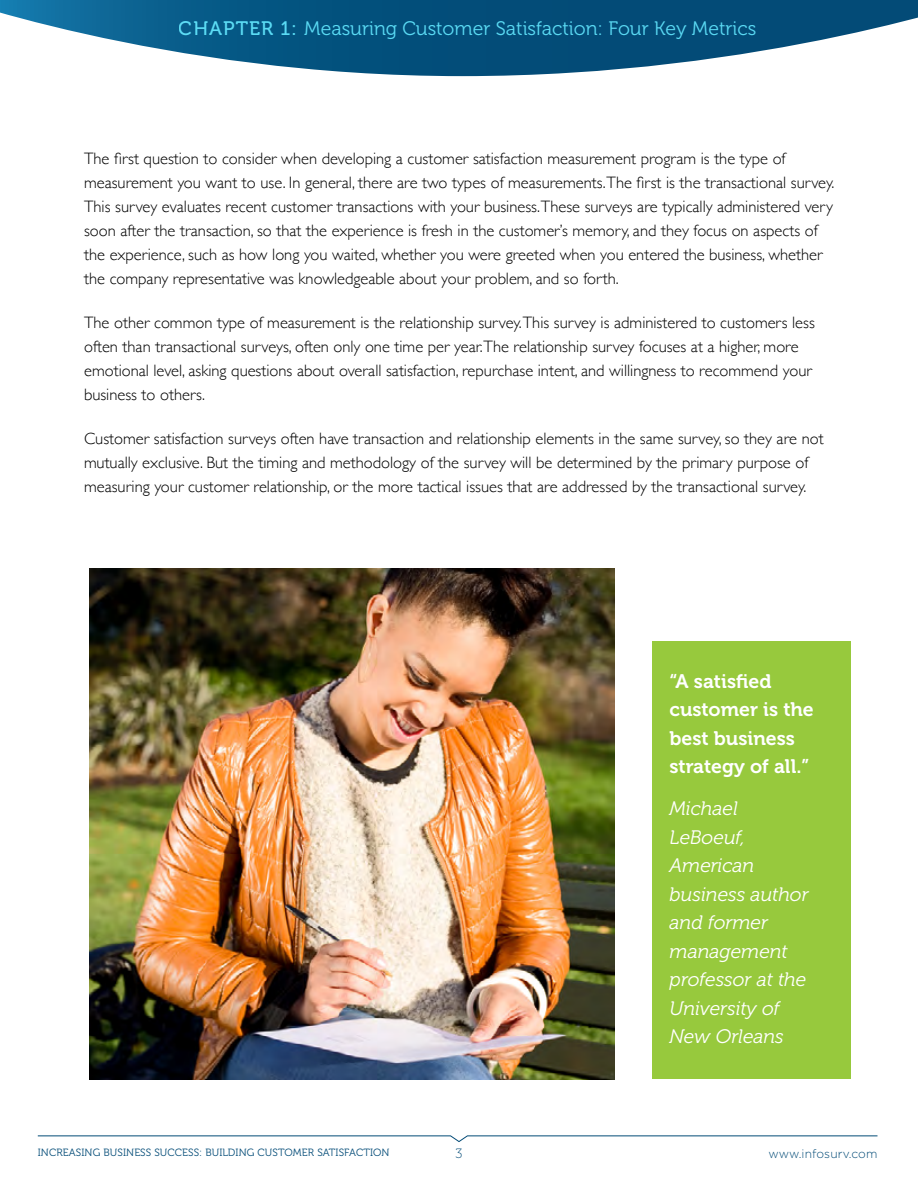
<style>
.page{position:relative;width:918px;height:1188px;background:#fff}
.page>*{position:absolute;margin:0;border:0;box-sizing:border-box;transform-origin:0 0}
.t1{font:italic 19.5px/28.5px "Museo 300";color:#fff}
.t2{font:19.5px "Museo 300";color:#58c9e8}
.t3{font:19.5px/28.5px "Museo 700";color:#fff}
.INFOSURV_BODY{font:300 16.5px/24px "Gill Sans";color:#000}
.t4{font:13.5px "Museo 100";color:#034b77}
.t5{font:300 12px "Gotham";letter-spacing:.01em;color:#034b77}
.t6{font:10.5px "Museo 300";letter-spacing:.01em;color:#034b77}
.s1{font-family:"Museo 500"}
</style>
<div class="page">
<svg style="left:37px;top:1135px;width:841px;height:7px"></svg>
<svg style="left:0;top:0;width:676px;height:76px"></svg>
<div style="left:652px;top:642px;width:198px;height:437px;background:#97c93d"></div>
<svg style="left:3px;top:0;width:915px;height:63px"></svg>
<img style="left:90px;top:568px;width:525px;height:511px">
<p class="t2" style="left:179px;top:18px;width:579px"><span class="s1">CHAPTER 1:</span> Measuring Customer Satisfaction: Four Key Metrics</p>
<p class="INFOSURV_BODY" style="left:84px;top:146px;width:752px">The first question to consider when developing a customer satisfaction measurement program is the type of measurement you want to use. In general, there are two types of measurements.The first is the transactional survey.<br>This survey evaluates recent customer transactions with your business.These surveys are typically administered very soon after the transaction, so that the experience is fresh in the customer’s memory, and they focus on aspects of the experience, such as how long you waited, whether you were greeted when you entered the business, whether the company representative was knowledgeable about your problem, and so forth.</p>
<p class="INFOSURV_BODY" style="left:84px;top:310px;width:732px">The other common type of measurement is the relationship survey.This survey is administered to customers less often than transactional surveys, often only one time per year.The relationship survey focuses at a higher, more emotional level, asking questions about overall satisfaction, repurchase intent, and willingness to recommend your business to others.</p>
<p class="INFOSURV_BODY" style="left:84px;top:426px;width:741px">Customer satisfaction surveys often have transaction and relationship elements in the same survey, so they are not mutually exclusive. But the timing and methodology of the survey will be determined by the primary purpose of measuring your customer relationship, or the more tactical issues that are addressed by the transactional survey.</p>
<p class="t3" style="left:670px;top:667px;width:146px">“A satisfied customer is the best business strategy of all.”</p>
<p class="t1" style="left:670px;top:794px;width:141px">Michael<br>LeBoeuf,<br>American business author and former management professor at the<br>University of<br>New Orleans</p>
<p class="t6" style="left:38px;top:1147px;width:353px">INCREASING BUSINESS SUCCESS: BUILDING CUSTOMER SATISFACTION</p>
<p class="t4" style="left:456px;top:1146px;width:8px">3</p>
<p class="t5" style="left:768px;top:1146px;width:111px">www.infosurv.com</p>
</div>
